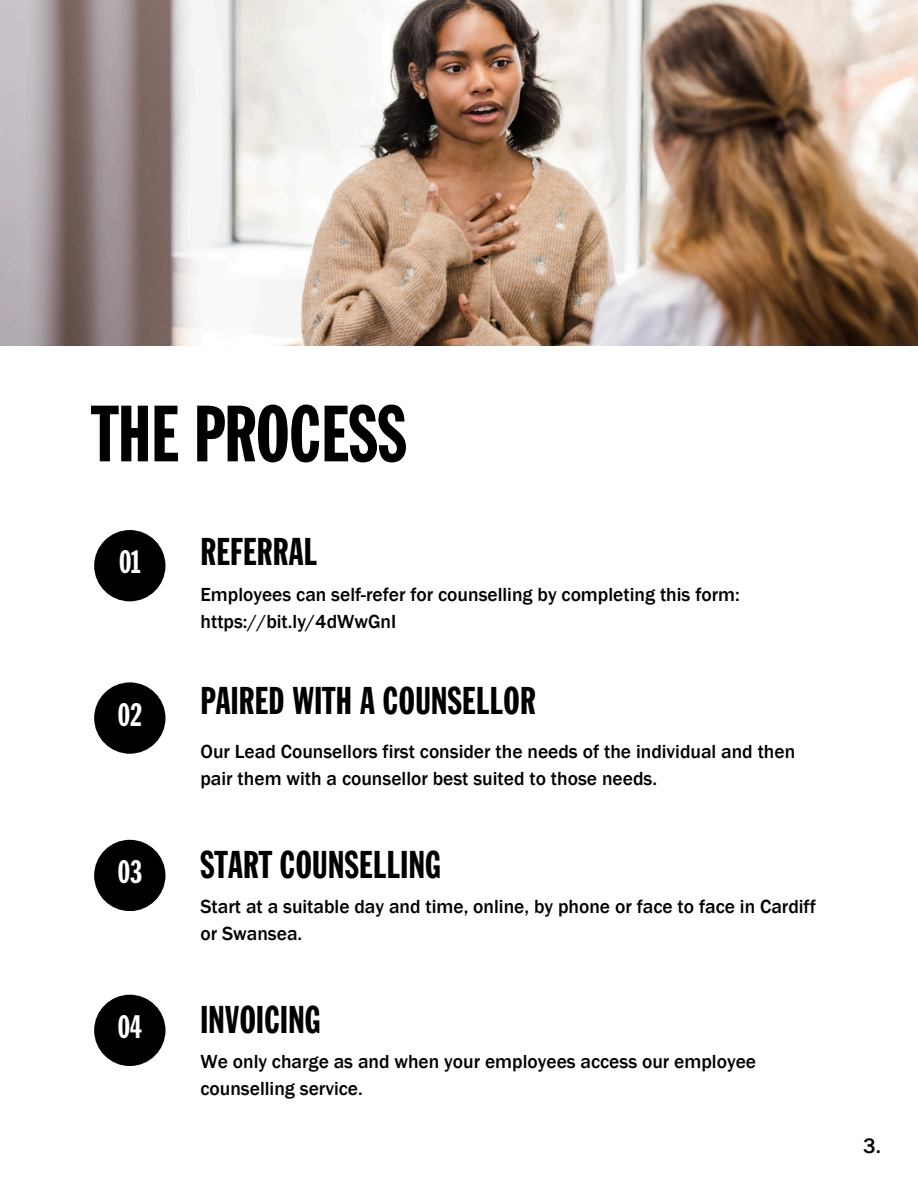
<style>
.page{position:relative;width:918px;height:1188px;background:#fff}
.page>*{position:absolute;margin:0;border:0;box-sizing:border-box;transform-origin:0 0}
.t1{font:78.15px "Franklin Gothic Std Extra Cond";color:#000}
.t2{font:38.1px "Franklin Gothic Std Extra Cond";letter-spacing:.01em;color:#000}
.t3{font:31.95px "Franklin Gothic Std Extra Cond";color:#fff}
.t4{font:500 21.45px "Franklin Gothic";color:#000}
.t5{font:500 19.5px/27px "Franklin Gothic";color:#000}
</style>
<div class="page">
<img style="left:0;top:0;width:918px;height:345px">
<div style="left:94px;top:530px;width:71px;height:71px;background:#000;border-radius:50%"></div>
<div style="left:94px;top:682px;width:71px;height:72px;background:#000;border-radius:50%"></div>
<div style="left:94px;top:840px;width:71px;height:71px;background:#000;border-radius:50%"></div>
<div style="left:94px;top:995px;width:71px;height:71px;background:#000;border-radius:50%"></div>
<h1 class="t1" style="left:92px;top:402px;width:316px">THE PROCESS</h1>
<p class="t3" style="left:119px;top:549px;width:23px">01</p>
<p class="t3" style="left:118px;top:702px;width:25px">02</p>
<p class="t3" style="left:118px;top:859px;width:25px">03</p>
<p class="t3" style="left:118px;top:1014px;width:25px">04</p>
<p class="t2" style="left:200px;top:536px;width:118px">REFERRAL</p>
<p class="t5" style="left:200px;top:580px;width:541px">Employees can self-refer for counselling by completing this form:</p>
<h2 class="t5" style="left:200px;top:607px;width:197px">https://bit.ly/4dWwGnI</h2>
<p class="t2" style="left:200px;top:685px;width:337px">PAIRED WITH A COUNSELLOR</p>
<h2 class="t5" style="left:200px;top:738px;width:596px">Our Lead Counsellors first consider the needs of the individual and then pair them with a counsellor best suited to those needs.</h2>
<p class="t2" style="left:200px;top:849px;width:242px">START COUNSELLING</p>
<h2 class="t5" style="left:200px;top:893px;width:617px">Start at a suitable day and time, online, by phone or face to face in Cardiff or Swansea.</h2>
<p class="t2" style="left:200px;top:1004px;width:121px">INVOICING</p>
<h2 class="t5" style="left:200px;top:1047px;width:557px">We only charge as and when your employees access our employee counselling service.</h2>
<p class="t4" style="left:863px;top:1133px;width:19px">3.</p>
</div>
